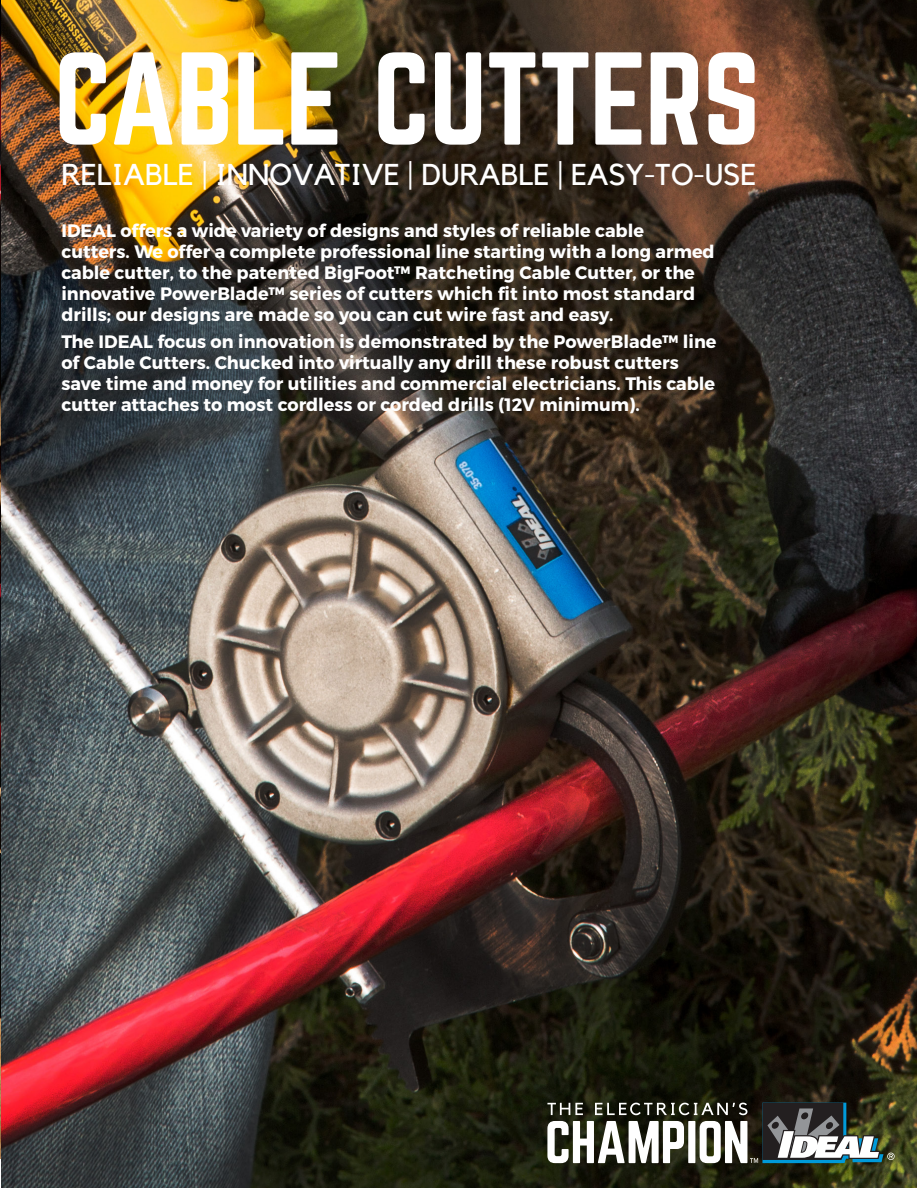
<style>
.page{position:relative;width:917px;height:1188px;background:#fff}
.page>*{position:absolute;margin:0;border:0;box-sizing:border-box;transform-origin:0 0}
.t1{font:115.35px "Norwester";letter-spacing:-.01em;color:#fff}
.t2{font:30px "Kollektif";color:#fff}
.t3{font:700 18px/21px "Montserrat";color:#fff}
</style>
<div class="page">
<img style="left:0;top:1px;width:1px;height:1157px">
<img style="left:1px;top:0;width:915px;height:1187px">
<svg style="left:547px;top:1102px;width:347px;height:61px"></svg>
<h1 class="t1" style="left:54px;top:44px;width:708px">CABLE CUTTERS</h1>
<h2 class="t2" style="left:61px;top:157px;width:696px">RELIABLE | INNOVATIVE | DURABLE | EASY-TO-USE</h2>
<p class="t3" style="left:61px;top:220px;width:654px">IDEAL offers a wide variety of designs and styles of reliable cable cutters. We offer a complete professional line starting with a long armed cable cutter, to the patented BigFoot™ Ratcheting Cable Cutter, or the innovative PowerBlade™ series of cutters which fit into most standard drills; our designs are made so you can cut wire fast and easy.</p>
<p class="t3" style="left:61px;top:332px;width:656px">The IDEAL focus on innovation is demonstrated by the PowerBlade™ line of Cable Cutters. Chucked into virtually any drill these robust cutters save time and money for utilities and commercial electricians. This cable cutter attaches to most cordless or corded drills (12V minimum).</p>
</div>
